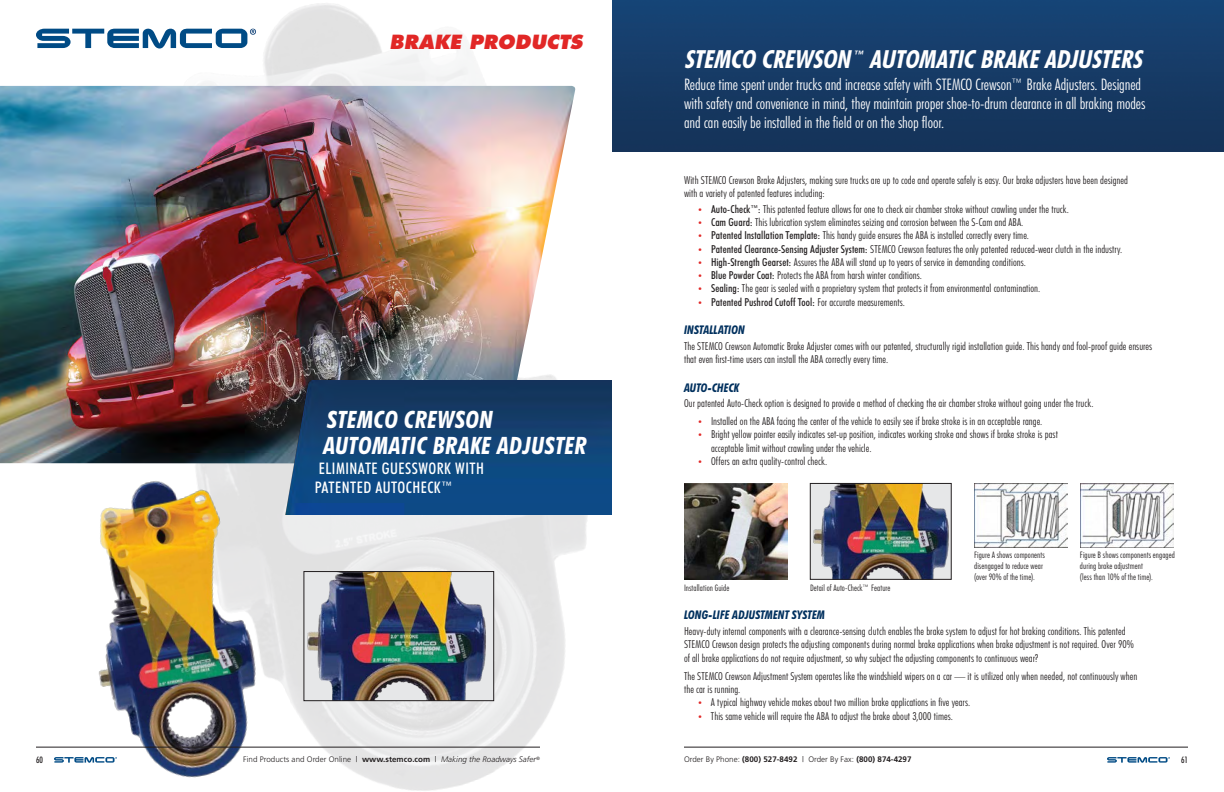
<style>
.page{position:relative;width:1224px;height:792px;background:#fff}
.page>*{position:absolute;margin:0;border:0;box-sizing:border-box;transform-origin:0 0}
.t1{font:italic 700 condensed 25px "Futura BT";color:#fff}
.t2{font:italic 700 condensed 24px/26px "Futura BT";letter-spacing:.015em;color:#fff}
.t3{font:italic 800 19px "Futura Std";color:#e12726}
.t4{font:300 condensed 16px/19px "Futura BT";letter-spacing:-.005em;color:#fff}
.t5{font:500 condensed 16px/19px "Futura BT";letter-spacing:.03em;color:#fff}
.t6{font:italic 700 condensed 12px "Futura BT";color:#00305e}
.t7{font:300 condensed 11px/13.3px "Futura BT";letter-spacing:.005em;color:#231f20}
.t8{font:500 condensed 11px "Futura BT";letter-spacing:.005em;color:#231f20}
.t9{font:300 condensed 9px/11px "Futura BT";letter-spacing:.01em;color:#231f20}
.t10{font:500 condensed 9px "Futura BT";color:#231f20}
.t11{font:300 8px "Frutiger";letter-spacing:.005em;color:#231f20}
.t12{font:700 8px "Frutiger";letter-spacing:.005em;color:#231f20}
.s1{font-size:9px;color:#e12726}
.s2{font-weight:500}
.s3{font-weight:300;font-size:9px;color:#e12726}
.s4{font-weight:300}
.s5{font-weight:700}
.s6{font-style:italic}
</style>
<div class="page">
<img style="left:0;top:3px;width:588px;height:788px">
<svg style="left:36px;top:28px;width:220px;height:21px"></svg>
<img style="left:0;top:86px;width:576px;height:378px">
<img style="left:340px;top:291px;width:57px;height:60px">
<img style="left:357px;top:286px;width:57px;height:60px">
<img style="left:35px;top:445px;width:286px;height:346px">
<img style="left:306px;top:573px;width:186px;height:126px">
<div style="left:304px;top:571px;width:190px;height:130px;border:1px solid #231f20"></div>
<img style="left:282px;top:380px;width:330px;height:135px">
<img style="left:612px;top:0;width:612px;height:152px">
<img style="left:684px;top:483px;width:103px;height:97px">
<img style="left:1080px;top:483px;width:93px;height:64px">
<img style="left:974px;top:483px;width:94px;height:64px">
<img style="left:812px;top:485px;width:138px;height:93px">
<div style="left:810px;top:483px;width:142px;height:97px;border:1px solid #231f20"></div>
<svg style="left:54px;top:757px;width:63px;height:6px"></svg>
<hr style="left:36px;top:747px;width:504px;height:1px;background:#231f20">
<svg style="left:1107px;top:757px;width:63px;height:6px"></svg>
<hr style="left:684px;top:747px;width:504px;height:1px;background:#231f20">
<h3 class="t3" style="left:390px;top:30px;width:194px">BRAKE PRODUCTS</h3>
<h2 class="t2" style="left:323px;top:406px;width:265px">STEMCO CREWSON<br>AUTOMATIC BRAKE ADJUSTER</h2>
<h3 class="t5" style="left:315px;top:459px;width:171px">ELIMINATE GUESSWORK WITH<br>PATENTED AUTOCHECK™</h3>
<h1 class="t1" style="left:684px;top:44px;width:465px">STEMCO CREWSON<sup>™</sup> AUTOMATIC BRAKEADJUSTERS</h1>
<p class="t4" style="left:684px;top:75px;width:463px">Reduce time spent under trucks and increase safety with STEMCO Crewson™ Brake Adjusters. Designed with safety and convenience in mind, they maintain proper shoe-to-drum clearance in all braking modes and can easily be installed in the field or on the shop floor.</p>
<p class="t7" style="left:684px;top:173px;width:446px">With STEMCO Crewson Brake Adjusters, making sure trucks are up to code and operate safely is easy. Our brake adjusters have been designed with a variety of patented features including:</p>
<p class="t7" style="left:698px;top:202px;width:373px"><span class="s1">•</span> <span class="s2">Auto-Check™:</span> This patented feature allows for one to check air chamber stroke without crawling under the truck.</p>
<p class="t7" style="left:698px;top:215px;width:327px"><span class="s1">•</span> <span class="s2">Cam Guard:</span> This lubrication system eliminates seizing and corrosion between the S-Cam and ABA.</p>
<p class="t7" style="left:698px;top:229px;width:333px"><span class="s1">•</span> <span class="s2">Patented Installation Template:</span> This handy guide ensures the ABA is installed correctly every time.</p>
<p class="t7" style="left:698px;top:242px;width:426px"><span class="s1">•</span> <span class="s2">Patented Clearance-Sensing Adjuster System:</span> STEMCO Crewson features the only patented reduced-wear clutch in the industry.</p>
<p class="t7" style="left:698px;top:255px;width:330px"><span class="s1">•</span> <span class="s2">High-Strength Gearset:</span> Assures the ABA will stand up to years of service in demanding conditions.</p>
<p class="t7" style="left:698px;top:268px;width:226px"><span class="s1">•</span> <span class="s2">Blue Powder Coat:</span> Protects the ABA from harsh winter conditions.</p>
<p class="t7" style="left:698px;top:282px;width:344px"><span class="s1">•</span> <span class="s2">Sealing:</span> The gear is sealed with a proprietary system that protects it from environmental contamination.</p>
<p class="t8" style="left:698px;top:295px;width:209px"><span class="s3">•</span> Patented Pushrod Cutoff Tool: <span class="s4">For accurate measurements.</span></p>
<p class="t6" style="left:684px;top:323px;width:63px">INSTALLATION</p>
<p class="t7" style="left:684px;top:339px;width:470px">The STEMCO Crewson Automatic Brake Adjuster comes with our patented, structurally rigid installation guide. This handy and fool-proof guide ensures that even first-time users can install the ABA correctly every time.</p>
<p class="t6" style="left:684px;top:380px;width:57px">AUTO-CHECK</p>
<p class="t7" style="left:684px;top:397px;width:411px">Our patented Auto-Check option is designed to provide a method of checking the air chamber stroke without going under the truck.</p>
<p class="t7" style="left:698px;top:415px;width:346px"><span class="s1">•</span> Installed on the ABA facing the center of the vehicle to easily see if brake stroke is in an acceptable range.</p>
<p class="t7" style="left:711px;top:428px;width:348px;text-indent:-14px"><span class="s1">•</span> Bright yellow pointer easily indicates set-up position, indicates working stroke and shows if brake stroke is past acceptable limit without crawling under the vehicle.</p>
<p class="t7" style="left:698px;top:454px;width:131px"><span class="s1">•</span> Offers an extra quality-control check.</p>
<p class="t9" style="left:684px;top:582px;width:47px">Installation Guide</p>
<p class="t9" style="left:810px;top:582px;width:82px">Detail of Auto-Check™ Feature</p>
<p class="t9" style="left:974px;top:549px;width:72px">Figure A shows components disengaged to reduce wear (over 90% of the time).</p>
<p class="t9" style="left:1080px;top:549px;width:97px">Figure B shows components engaged during brake adjustment<br>(less than 10% of the time).</p>
<p class="t6" style="left:684px;top:608px;width:143px">LONG-LIFE ADJUSTMENT SYSTEM</p>
<p class="t7" style="left:684px;top:624px;width:451px">Heavy-duty internal components with a clearance-sensing clutch enables the brake system to adjust for hot braking conditions. This patented<br>STEMCO Crewson design protects the adjusting components during normal brake applications when brake adjustment is not required. Over 90% of all brake applications do not require adjustment, so why subject the adjusting components to continuous wear?</p>
<p class="t7" style="left:684px;top:669px;width:455px">The STEMCO Crewson Adjustment System operates like the windshield wipers on a car — it is utilized only when needed, not continuously when the car is running.</p>
<p class="t7" style="left:697px;top:696px;width:274px"><span class="s1">•</span> A typical highway vehicle makes about two million brake applications in five years.</p>
<p class="t7" style="left:697px;top:709px;width:257px"><span class="s1">•</span> This same vehicle will require the ABA to adjust the brake about 3,000 times.</p>
<p class="t10" style="left:36px;top:754px;width:8px">60</p>
<p class="t11" style="left:243px;top:755px;width:298px">Find Products and Order Online | <span class="s5">www.stemco.com</span> | <span class="s6">Making the Roadways Safer</span><sup>®</sup></p>
<p class="t12" style="left:684px;top:755px;width:229px"><span class="s4">Order By Phone:</span> (800) 527-8492 <span class="s4">| Order By Fax:</span> (800) 874-4297</p>
<p class="t10" style="left:1181px;top:754px;width:8px">61</p>
</div>
